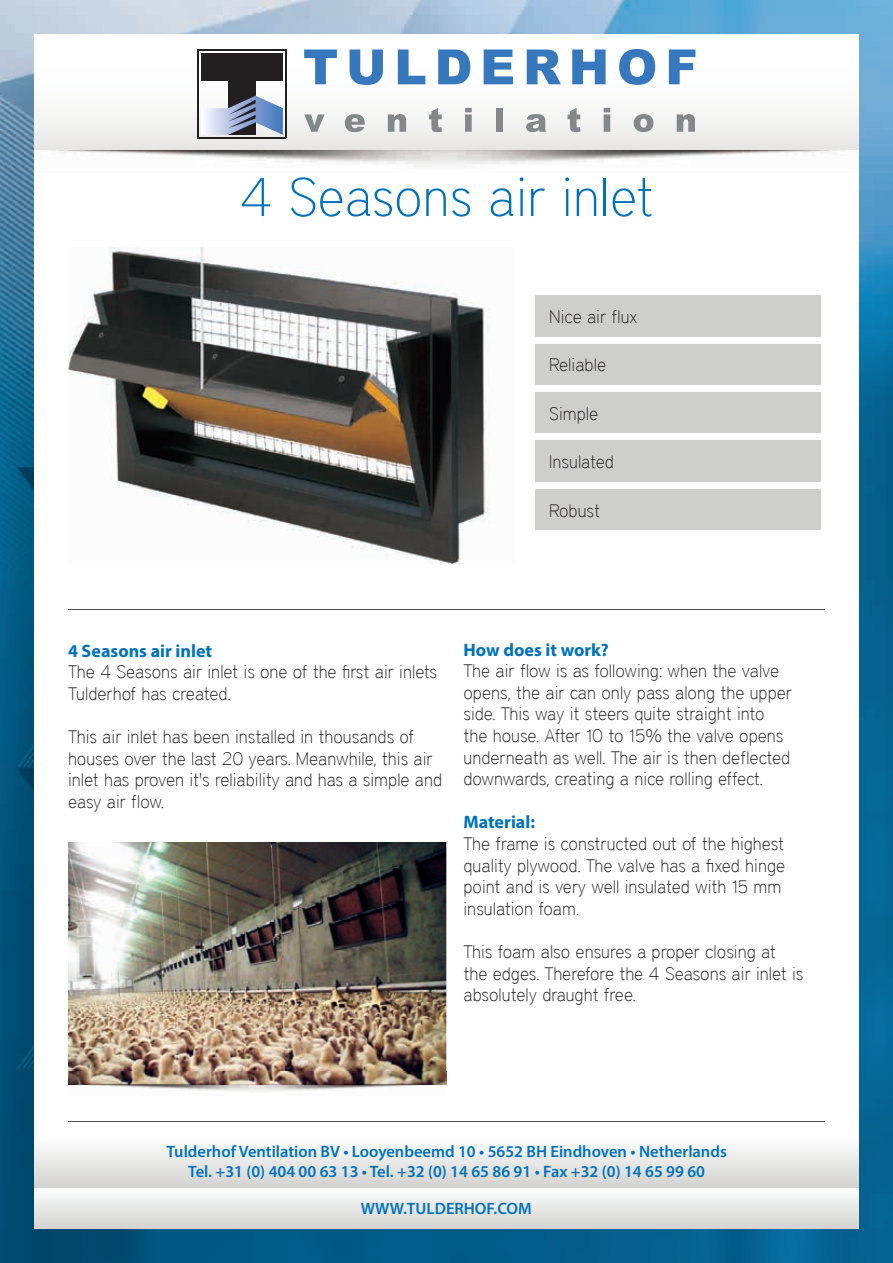
<style>
.page{position:relative;width:893px;height:1263px;background:#fff}
.page>*{position:absolute;margin:0;border:0;box-sizing:border-box;transform-origin:0 0}
.t1{font:100 54px "District";color:#0072bc}
.t2{font:100 18px/21.6px "District";color:#231f20}
.t3{font:700 18px "Myriad Pro";color:#0072bc}
.t4{font:600 16.5px/19.8px "Myriad Pro";color:#0072bc;text-align:center}
</style>
<div class="page">
<img style="left:0;top:0;width:893px;height:104px">
<img style="left:0;top:104px;width:51px;height:1159px">
<img style="left:842px;top:104px;width:51px;height:1159px">
<img style="left:51px;top:1229px;width:791px;height:34px">
<div style="left:34px;top:68px;width:825px;height:1161px;background:#fff"></div>
<img style="left:34px;top:149px;width:825px;height:16px">
<div style="left:34px;top:34px;width:825px;height:115px;background:linear-gradient(to bottom,#fff,#ebebea)"></div>
<hr style="left:285px;top:49px;width:1px;height:89px;background:#231f20">
<hr style="left:198px;top:49px;width:1px;height:89px;background:#231f20">
<hr style="left:198px;top:137px;width:88px;height:1px;background:#231f20">
<hr style="left:198px;top:49px;width:88px;height:2px;background:#231f20">
<div style="left:201px;top:53px;width:82px;height:27px;background:#231f20"></div>
<div style="left:228px;top:53px;width:28px;height:82px;background:#231f20"></div>
<svg style="left:201px;top:96px;width:82px;height:39px"></svg>
<svg style="left:304px;top:49px;width:391px;height:36px"></svg>
<svg style="left:304px;top:114px;width:21px;height:18px"></svg>
<svg style="left:345px;top:114px;width:20px;height:18px"></svg>
<svg style="left:388px;top:114px;width:18px;height:18px"></svg>
<svg style="left:429px;top:108px;width:13px;height:24px"></svg>
<svg style="left:465px;top:108px;width:7px;height:24px"></svg>
<div style="left:496px;top:108px;width:7px;height:24px;background:#83888a"></div>
<svg style="left:526px;top:114px;width:20px;height:18px"></svg>
<svg style="left:567px;top:108px;width:13px;height:24px"></svg>
<svg style="left:604px;top:108px;width:6px;height:24px"></svg>
<svg style="left:634px;top:114px;width:19px;height:18px"></svg>
<svg style="left:677px;top:114px;width:18px;height:18px"></svg>
<div style="left:34px;top:1188px;width:825px;height:41px;background:linear-gradient(to bottom,#fcfdfe,#d3d2d0)"></div>
<div style="left:34px;top:1137px;width:825px;height:51px;background:linear-gradient(to bottom,#fefefe,#d2d2d0)"></div>
<hr style="left:68px;top:609px;width:757px;height:1px;background:#4b4c4d">
<hr style="left:68px;top:1121px;width:757px;height:1px;background:#4b4c4d">
<img style="left:68px;top:247px;width:422px;height:317px">
<img style="left:68px;top:842px;width:378px;height:250px">
<img style="left:68px;top:1071px;width:378px;height:13px">
<div style="left:535px;top:295px;width:286px;height:235px;background:#cececd"></div>
<div style="left:531px;top:337px;width:294px;height:6px;background:#fff"></div>
<div style="left:531px;top:385px;width:294px;height:6px;background:#fff"></div>
<div style="left:531px;top:434px;width:294px;height:6px;background:#fff"></div>
<div style="left:531px;top:482px;width:294px;height:6px;background:#fff"></div>
<h1 class="t1" style="left:239px;top:166px;width:416px">4 Seasons air inlet</h1>
<p class="t2" style="left:549px;top:306px;width:90px">Nice air flux</p>
<p class="t2" style="left:549px;top:354px;width:58px">Reliable</p>
<p class="t2" style="left:549px;top:403px;width:50px">Simple</p>
<p class="t2" style="left:549px;top:451px;width:66px">Insulated</p>
<p class="t2" style="left:549px;top:499px;width:52px">Robust</p>
<p class="t3" style="left:68px;top:639px;width:146px">4 Seasons air inlet</p>
<p class="t2" style="left:68px;top:661px;width:371px">The 4 Seasons air inlet is one of the first air inlets<br>Tulderhof has created.</p>
<p class="t2" style="left:68px;top:726px;width:376px">This air inlet has been installed in thousands of houses over the last 20 years. Meanwhile, this air inlet has proven it's reliability and has a simple and easy air flow.</p>
<p class="t3" style="left:463px;top:638px;width:147px">How does it work?</p>
<p class="t2" style="left:463px;top:660px;width:330px">The air flow is as following: when the valve opens, the air can only pass along the upper side. This way it steers quite straight into the house. After 10 to 15% the valve opens underneath as well. The air is then deflected downwards, creating a nice rolling effect.</p>
<p class="t3" style="left:463px;top:811px;width:73px">Material:</p>
<p class="t2" style="left:463px;top:833px;width:323px">The frame is constructed out of the highest quality plywood. The valve has a fixed hinge point and is very well insulated with 15 mm insulation foam.</p>
<p class="t2" style="left:463px;top:941px;width:341px">This foam also ensures a proper closing at the edges. Therefore the 4 Seasons air inlet is absolutely draught free.</p>
<p class="t4" style="left:166px;top:1141px;width:562px">Tulderhof Ventilation BV • Looyenbeemd 10 • 5652 BH Eindhoven • Netherlands<br>Tel. +31 (0) 404 00 63 13 • Tel. +32 (0) 14 65 86 91 • Fax +32 (0) 14 65 99 60</p>
<p class="t4" style="left:361px;top:1198px;width:173px">WWW.TULDERHOF.COM</p>
</div>
